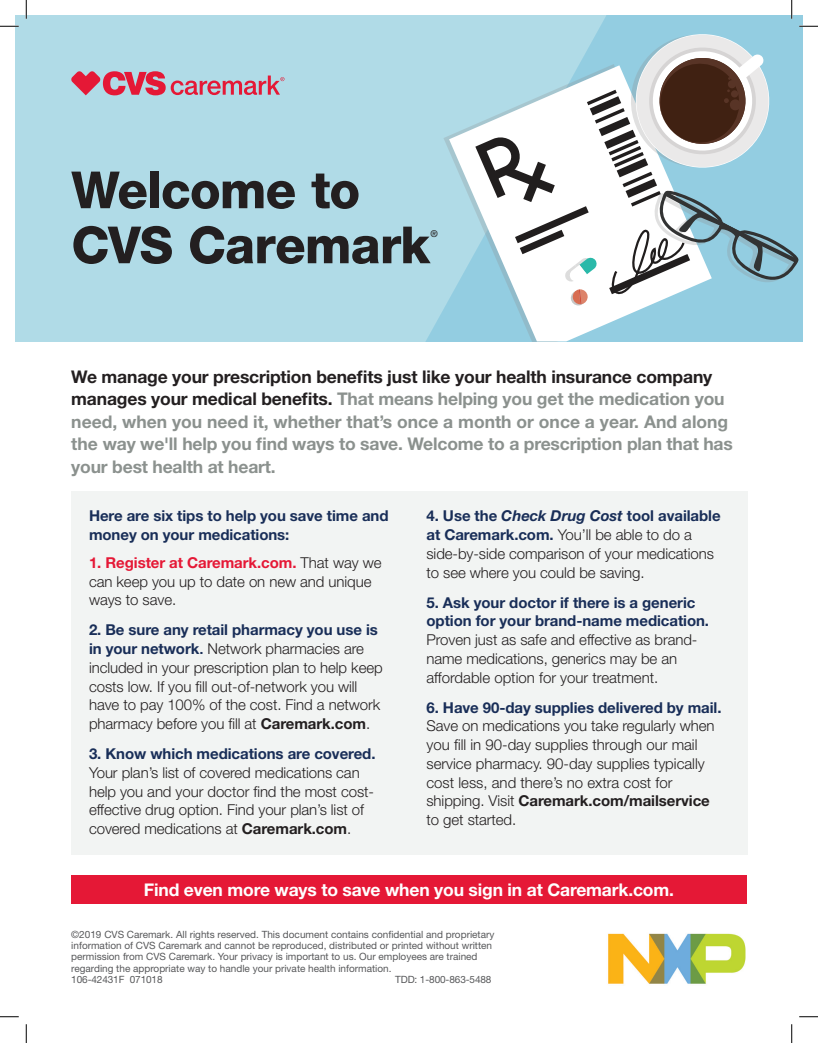
<style>
.page{position:relative;width:818px;height:1043px;background:#fff}
.page>*{position:absolute;margin:0;border:0;box-sizing:border-box;transform-origin:0 0}
.Headline{font:800 51.25px "Helvetica Neue LT Std";letter-spacing:-.015em;color:#231f20}
.t1{font:700 17.5px/22.5px "Helvetica Neue LT Std";letter-spacing:-.01em;color:#8b918e}
.t2{font:700 17.5px "Helvetica Neue LT Std";letter-spacing:-.01em;color:#fff}
.t3{font:300 15px/18.8px "Helvetica Neue LT Std";letter-spacing:-.005em;color:#231f20}
.t4{font:700 15px/18.8px "Helvetica Neue LT Std";letter-spacing:-.005em;color:#192e58}
.t5{font:10px/11.2px "Helvetica Neue LT Std";color:#57585a}
.Headline-2{font:500 9.5px "Helvetica Neue LT Std";color:#231f20}
.s1{color:#231f20}
.s2{font-weight:700;color:#e51836}
.s3{font-weight:700;color:#192e58}
.s4{font-weight:500;color:#192e58}
.s5{font-weight:700}
.s6{font-weight:700;font-style:italic;color:#192e58}
</style>
<div class="page">
<div style="left:71px;top:490px;width:677px;height:364px;background:#f2f4f3"></div>
<div style="left:15px;top:15px;width:787px;height:326px;background:#b0dbe7"></div>
<svg style="left:426px;top:15px;width:376px;height:326px"></svg>
<svg style="left:443px;top:64px;width:26px;height:277px"></svg>
<svg style="left:449px;top:65px;width:262px;height:276px"></svg>
<div style="left:71px;top:875px;width:675px;height:28px;background:#e51836"></div>
<svg style="left:71px;top:71px;width:213px;height:24px"></svg>
<img style="left:608px;top:933px;width:138px;height:51px">
<svg style="left:0;top:25px;width:19px;height:2px"></svg>
<svg style="left:469px;top:25px;width:349px;height:280px;background:#b8cbd1"></svg>
<svg style="left:0;top:1016px;width:19px;height:1px"></svg>
<svg style="left:799px;top:1016px;width:19px;height:1px"></svg>
<svg style="left:25px;top:0;width:2px;height:19px"></svg>
<svg style="left:25px;top:1024px;width:2px;height:18px"></svg>
<svg style="left:790px;top:0;width:2px;height:19px"></svg>
<svg style="left:791px;top:1024px;width:1px;height:18px"></svg>
<p class="Headline" style="left:71px;top:159px;width:290px">Welcome to</p>
<p class="Headline" style="left:71px;top:214px;width:360px">CVS Caremark</p>
<p class="Headline-2" style="left:430px;top:227px;width:9px">®</p>
<p class="t1" style="left:71px;top:364px;width:663px"><span class="s1">We manage your prescription benefits just like your health insurance company manages your medical benefits.</span> That means helping you get the medication you need, when you need it, whether that’s once a month or once a year. And along the way we'll help you find ways to save. Welcome to a prescription plan that has your best health at heart.</p>
<p class="t4" style="left:89px;top:506px;width:301px">Here are six tips to help you save time and money on your medications:</p>
<p class="t3" style="left:89px;top:553px;width:294px"><span class="s2">1. Register at Caremark.com.</span> That way we can keep you up to date on new and unique ways to save.</p>
<p class="t3" style="left:89px;top:620px;width:295px"><span class="s3">2. Be sure any retail pharmacy you use is in your network</span><span class="s4">.</span> Network pharmacies are included in your prescription plan to help keep costs low. If you fill out-of-network you will have to pay 100% of the cost. Find a network pharmacy before you fill at <span class="s5">Caremark.com</span>.</p>
<p class="t3" style="left:89px;top:744px;width:288px"><span class="s3">3. Know which medications are covered.<br></span>Your plan’s list of covered medications can help you and your doctor find the most cost&shy;effective drug option. Find your plan’s list of covered medications at <span class="s5">Caremark.com</span>.</p>
<p class="t3" style="left:426px;top:506px;width:295px"><span class="s3">4. Use the</span> <span class="s6">Check Drug Cost</span> <span class="s3">tool available at Caremark.com.</span> You’ll be able to do a side-by-side comparison of your medications to see where you could be saving.</p>
<p class="t3" style="left:426px;top:592px;width:284px"><span class="s3">5. Ask your doctor if there is a generic option for your brand-name medication.<br></span>Proven just as safe and effective as brand&shy;name medications, generics may be an affordable option for your treatment.</p>
<p class="t4" style="left:426px;top:697px;width:296px">6. Have 90-day supplies delivered by mail.</p>
<p class="t3" style="left:426px;top:716px;width:289px">Save on medications you take regularly when you fill in 90-day supplies through our mail service pharmacy. 90-day supplies typically cost less, and there’s no extra cost for shipping. Visit <span class="s5">Caremark.com/mailservice </span>to get started.</p>
<p class="t2" style="left:144px;top:878px;width:531px">Find even more ways to save when you sign in at Caremark.com.</p>
<p class="t5" style="left:71px;top:928px;width:424px">©2019 CVS Caremark. All rights reserved. This document contains confidential and proprietary information of CVS Caremark and cannot be reproduced, distributed or printed without written permission from CVS Caremark. Your privacy is important to us. Our employees are trained regarding the appropriate way to handle your private health information.</p>
<p class="t5" style="left:71px;top:973px;width:93px">106-42431F 071018</p>
<p class="t5" style="left:395px;top:973px;width:98px">TDD: 1-800-863-5488</p>
</div>
